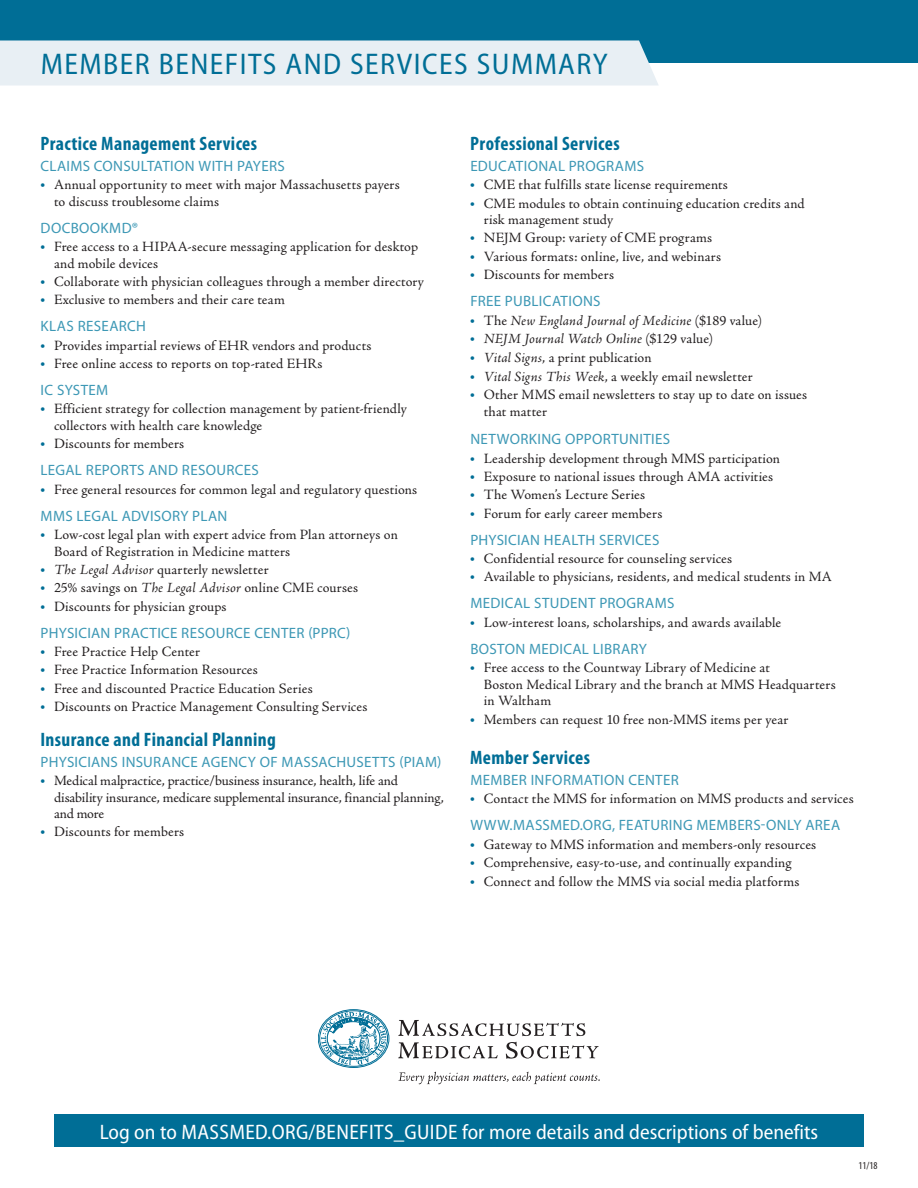
<style>
.page{position:relative;width:918px;height:1188px;background:#fff}
.page>*{position:absolute;margin:0;border:0;box-sizing:border-box;transform-origin:0 0}
.TT{font:semi-condensed 30px "Myriad Pro";letter-spacing:.05em;color:#006e96}
.t1{font:semi-condensed 21px "Myriad Pro";color:#fff}
.t2{font:700 condensed 19.5px "Myriad Pro";letter-spacing:.02em;color:#006e96}
.H2_FOLLOWS_H1{font:15px "Myriad Pro";letter-spacing:.02em;color:#3d98b5}
.t3{font:14.25px/16.5px "Adobe Jenson Pro";letter-spacing:.01em;color:#231f20}
.t4{font:italic 14.25px "Adobe Jenson Pro";letter-spacing:.01em;color:#231f20}
.t5{font:condensed 10.5px "Myriad Pro";color:#231f20}
.s1{font-family:"Myriad Pro";font-weight:600;font-size:15px;color:#006e96}
.s2{font-style:italic}
.s3{font-family:"Myriad Pro";font-weight:600;font-style:normal;font-size:15px;color:#006e96}
.s4{font-style:normal}
</style>
<div class="page">
<div style="left:0;top:0;width:918px;height:63px;background:#006e96"></div>
<div style="left:54px;top:1115px;width:810px;height:32px;background:#006e96"></div>
<svg style="left:398px;top:1072px;width:202px;height:12px"></svg>
<svg style="left:398px;top:1020px;width:187px;height:16px"></svg>
<svg style="left:398px;top:1042px;width:100px;height:17px"></svg>
<svg style="left:506px;top:1042px;width:93px;height:17px"></svg>
<div style="left:319px;top:1010px;width:69px;height:57px;border:1px solid #006e96;border-radius:50%"></div>
<div style="left:318px;top:1009px;width:71px;height:59px;border:1px solid #006e96;border-radius:50%"></div>
<svg style="left:321px;top:1012px;width:65px;height:53px"></svg>
<div style="left:0;top:40px;width:658px;height:46px;background:#e8eff4"></div>
<p class="TT" style="left:41px;top:48px;width:568px">MEMBER BENEFITS AND SERVICES SUMMARY</p>
<h1 class="t2" style="left:40px;top:133px;width:218px">Practice Management Services</h1>
<p class="H2_FOLLOWS_H1" style="left:41px;top:158px;width:246px">CLAIMS CONSULTATION WITH PAYERS</p>
<p class="t3" style="left:54px;top:177px;width:347px;text-indent:-14px"><span class="s1">•</span> Annual opportunity to meet with major Massachusetts payers to discuss troublesome claims</p>
<h2 class="H2_FOLLOWS_H1" style="left:41px;top:219px;width:99px">DOCBOOKMD®</h2>
<p class="t3" style="left:54px;top:239px;width:366px;text-indent:-14px"><span class="s1">•</span> Free access to a HIPAA-secure messaging application for desktop and mobile devices</p>
<p class="t3" style="left:40px;top:273px;width:385px"><span class="s1">•</span> Collaborate with physician colleagues through a member directory</p>
<p class="t3" style="left:40px;top:292px;width:246px"><span class="s1">•</span> Exclusive to members and their care team</p>
<h2 class="H2_FOLLOWS_H1" style="left:41px;top:318px;width:107px">KLAS RESEARCH</h2>
<p class="t3" style="left:40px;top:337px;width:332px"><span class="s1">•</span> Provides impartial reviews of EHR vendors and products</p>
<p class="t3" style="left:40px;top:356px;width:284px"><span class="s1">•</span> Free online access to reports on top-rated EHRs</p>
<h2 class="H2_FOLLOWS_H1" style="left:41px;top:382px;width:69px">IC SYSTEM</h2>
<p class="t3" style="left:54px;top:401px;width:355px;text-indent:-14px"><span class="s1">•</span> Efficient strategy for collection management by patient-friendly collectors with health care knowledge</p>
<p class="t3" style="left:40px;top:436px;width:145px"><span class="s1">•</span> Discounts for members</p>
<h2 class="H2_FOLLOWS_H1" style="left:41px;top:462px;width:220px">LEGAL REPORTS AND RESOURCES</h2>
<p class="t3" style="left:40px;top:481px;width:378px"><span class="s1">•</span> Free general resources for common legal and regulatory questions</p>
<h2 class="H2_FOLLOWS_H1" style="left:41px;top:507px;width:188px">MMS LEGAL ADVISORY PLAN</h2>
<p class="t3" style="left:54px;top:527px;width:345px;text-indent:-14px"><span class="s1">•</span> Low-cost legal plan with expert advice from Plan attorneys on<br>Board of Registration in Medicine matters</p>
<p class="t3" style="left:40px;top:561px;width:230px"><span class="s1">•</span> <span class="s2">The Legal Advisor</span> quarterly newsletter</p>
<p class="t3" style="left:40px;top:580px;width:319px"><span class="s1">•</span> 25% savings on <span class="s2">The Legal Advisor</span> online CME courses</p>
<p class="t3" style="left:40px;top:598px;width:188px"><span class="s1">•</span> Discounts for physician groups</p>
<h2 class="H2_FOLLOWS_H1" style="left:41px;top:624px;width:311px">PHYSICIAN PRACTICE RESOURCE CENTER (PPRC)</h2>
<p class="t3" style="left:40px;top:644px;width:161px"><span class="s1">•</span> Free Practice Help Center</p>
<p class="t3" style="left:40px;top:662px;width:219px"><span class="s1">•</span> Free Practice Information Resources</p>
<p class="t3" style="left:40px;top:680px;width:274px"><span class="s1">•</span> Free and discounted Practice Education Series</p>
<p class="t3" style="left:40px;top:699px;width:329px"><span class="s1">•</span> Discounts on Practice Management Consulting Services</p>
<h1 class="t2" style="left:40px;top:728px;width:237px">Insurance and Financial Planning</h1>
<p class="H2_FOLLOWS_H1" style="left:41px;top:753px;width:402px">PHYSICIANS INSURANCE AGENCY OF MASSACHUSETTS (PIAM)</p>
<p class="t3" style="left:54px;top:773px;width:392px;text-indent:-14px"><span class="s1">•</span> Medical malpractice, practice/business insurance, health, life and disability insurance, medicare supplemental insurance, financial planning, and more</p>
<p class="t3" style="left:40px;top:824px;width:145px"><span class="s1">•</span> Discounts for members</p>
<h1 class="t2" style="left:470px;top:133px;width:151px">Professional Services</h1>
<h2 class="H2_FOLLOWS_H1" style="left:470px;top:158px;width:175px">EDUCATIONAL PROGRAMS</h2>
<p class="t3" style="left:470px;top:177px;width:259px"><span class="s1">•</span> CME that fulfills state license requirements</p>
<p class="t3" style="left:484px;top:195px;width:323px;text-indent:-14px"><span class="s1">•</span> CME modules to obtain continuing education credits and risk management study</p>
<p class="t3" style="left:470px;top:230px;width:244px"><span class="s1">•</span> NEJM Group: variety of CME programs</p>
<p class="t3" style="left:470px;top:248px;width:252px"><span class="s1">•</span> Various formats: online, live, and webinars</p>
<p class="t3" style="left:470px;top:267px;width:145px"><span class="s1">•</span> Discounts for members</p>
<h2 class="H2_FOLLOWS_H1" style="left:470px;top:293px;width:132px">FREE PUBLICATIONS</h2>
<p class="t4" style="left:470px;top:312px;width:294px"><span class="s3">•</span> <span class="s4">The</span> New England Journal of Medicine <span class="s4">($189 value)</span></p>
<p class="t4" style="left:470px;top:331px;width:244px"><span class="s3">•</span> NEJM Journal Watch Online <span class="s4">($129 value)</span></p>
<p class="t3" style="left:470px;top:350px;width:183px"><span class="s1">•</span> <span class="s2">Vital Signs</span>, a print publication</p>
<p class="t3" style="left:470px;top:368px;width:284px"><span class="s1">•</span> <span class="s2">Vital Signs This Week</span>, a weekly email newsletter</p>
<p class="t3" style="left:484px;top:387px;width:325px;text-indent:-14px"><span class="s1">•</span> Other MMS email newsletters to stay up to date on issues that matter</p>
<h2 class="H2_FOLLOWS_H1" style="left:470px;top:431px;width:201px">NETWORKING OPPORTUNITIES</h2>
<p class="t3" style="left:470px;top:450px;width:311px"><span class="s1">•</span> Leadership development through MMS participation</p>
<p class="t3" style="left:470px;top:468px;width:305px"><span class="s1">•</span> Exposure to national issues through AMA activities</p>
<p class="t3" style="left:470px;top:487px;width:176px"><span class="s1">•</span> The Women’s Lecture Series</p>
<p class="t3" style="left:470px;top:505px;width:194px"><span class="s1">•</span> Forum for early career members</p>
<h2 class="H2_FOLLOWS_H1" style="left:470px;top:531px;width:191px">PHYSICIAN HEALTH SERVICES</h2>
<p class="t3" style="left:470px;top:551px;width:264px"><span class="s1">•</span> Confidential resource for counseling services</p>
<p class="t3" style="left:470px;top:569px;width:363px"><span class="s1">•</span> Available to physicians, residents, and medical students in MA</p>
<h2 class="H2_FOLLOWS_H1" style="left:470px;top:595px;width:206px">MEDICAL STUDENT PROGRAMS</h2>
<p class="t3" style="left:470px;top:614px;width:313px"><span class="s1">•</span> Low-interest loans, scholarships, and awards available</p>
<h2 class="H2_FOLLOWS_H1" style="left:470px;top:641px;width:178px">BOSTON MEDICAL LIBRARY</h2>
<p class="t3" style="left:484px;top:660px;width:353px;text-indent:-14px"><span class="s1">•</span> Free access to the Countway Library of Medicine at<br>Boston Medical Library and the branch at MMS Headquarters in Waltham</p>
<p class="t3" style="left:470px;top:711px;width:320px"><span class="s1">•</span> Members can request 10 free non-MMS items per year</p>
<h1 class="t2" style="left:470px;top:747px;width:121px">Member Services</h1>
<p class="H2_FOLLOWS_H1" style="left:470px;top:772px;width:210px">MEMBER INFORMATION CENTER</p>
<p class="t3" style="left:470px;top:791px;width:385px"><span class="s1">•</span> Contact the MMS for information on MMS products and services</p>
<h2 class="H2_FOLLOWS_H1" style="left:470px;top:817px;width:371px">WWW.MASSMED.ORG, FEATURING MEMBERS-ONLY AREA</h2>
<p class="t3" style="left:470px;top:836px;width:348px"><span class="s1">•</span> Gateway to MMS information and members-only resources</p>
<p class="t3" style="left:470px;top:855px;width:323px"><span class="s1">•</span> Comprehensive, easy-to-use, and continually expanding</p>
<p class="t3" style="left:470px;top:873px;width:331px"><span class="s1">•</span> Connect and follow the MMS via social media platforms</p>
<p class="t1" style="left:100px;top:1120px;width:720px">Log on to MASSMED.ORG/BENEFITS_GUIDE for more details and descriptions of benefits</p>
<p class="t5" style="left:858px;top:1159px;width:21px">11/18</p>
</div>
